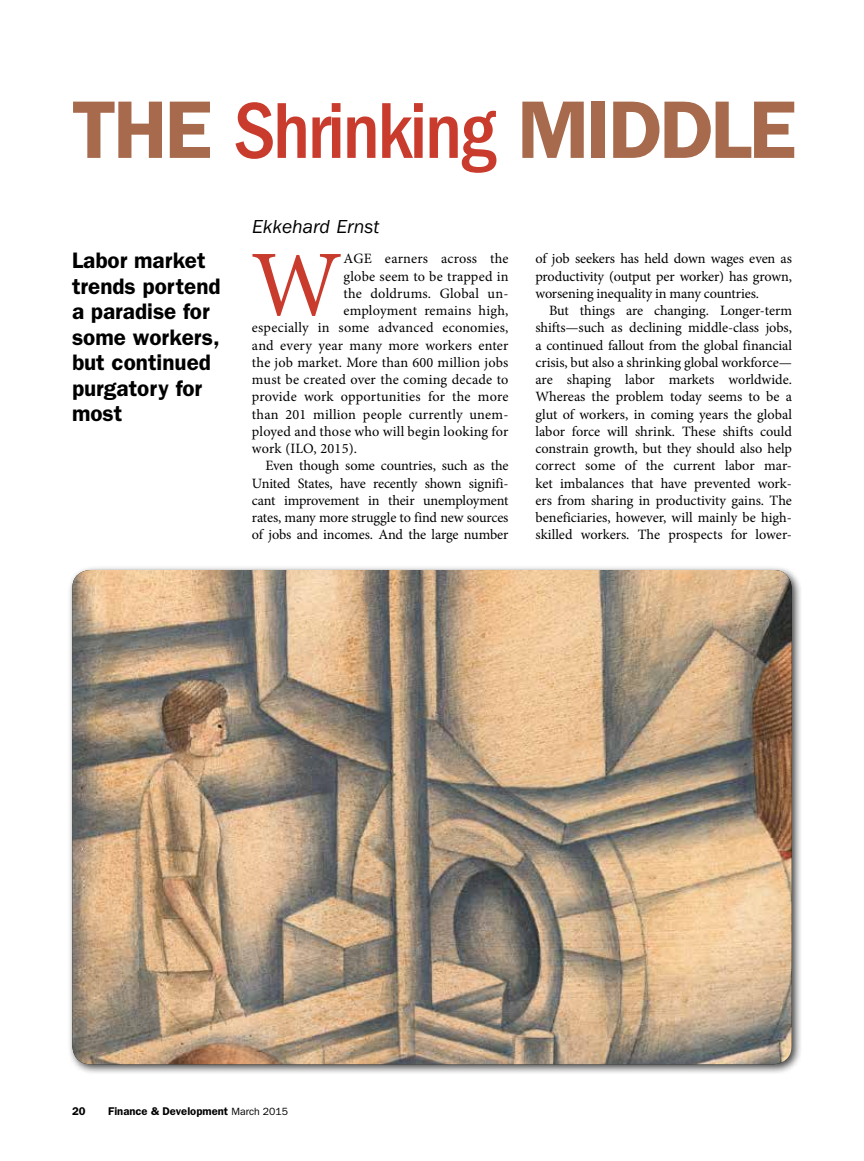
<style>
.page{position:relative;width:864px;height:1161px;background:#fff}
.page>*{position:absolute;margin:0;border:0;box-sizing:border-box;transform-origin:0 0}
.t1{font:93.9px "Minion Pro";color:#c93c2d}
.t2{font:600 82.05px "ITC Franklin Gothic Std";letter-spacing:-.035em;color:#a76a4c}
.t3{font:600 22.5px/25.5px "ITC Franklin Gothic Std";color:#000}
.t4{font:italic 19.5px "ITC Franklin Gothic Std";color:#000}
.t5{font:14.25px/17.2px "Minion Pro";letter-spacing:.005em;color:#000;text-align:justify}
.t6{font:14.25px "Minion Pro";letter-spacing:-.015em;color:#000}
.t7{font:600 11.25px "ITC Franklin Gothic Std";color:#000}
.s1{font-weight:500;font-stretch:condensed;color:#c93c2d}
.s2{font-weight:400;font-size:10.5px}
</style>
<div class="page">
<div style="left:67px;top:565px;width:736px;height:511px;background:#000;opacity:.75"></div>
<img style="left:72px;top:570px;width:720px;height:494px">
<h2 class="t2" style="left:72px;top:81px;width:726px">THE <span class="s1">Shrinking</span> MIDDLE</h2>
<h3 class="t3" style="left:72px;top:248px;width:150px">Labor market trends portend a paradise for some workers, but continued purgatory for most</h3>
<h3 class="t4" style="left:252px;top:215px;width:129px">Ekkehard Ernst</h3>
<h1 class="t1" style="left:251px;top:222px;width:93px">W</h1>
<p class="t5" style="left:344px;top:250px;width:166px">AGE earners across the</p>
<p class="t5" style="left:344px;top:267px;width:167px">globe seem to be trapped in</p>
<p class="t5" style="left:344px;top:285px;width:166px">the doldrums. Global un-</p>
<p class="t5" style="left:344px;top:302px;width:166px">employment remains high,</p>
<p class="t5" style="left:252px;top:319px;width:258px">especially in some advanced economies,</p>
<p class="t5" style="left:252px;top:336px;width:258px">and every year many more workers enter</p>
<p class="t5" style="left:252px;top:354px;width:258px">the job market. More than 600 million jobs</p>
<p class="t5" style="left:252px;top:371px;width:258px">must be created over the coming decade to</p>
<p class="t5" style="left:252px;top:388px;width:258px">provide work opportunities for the more</p>
<p class="t5" style="left:252px;top:405px;width:258px">than 201 million people currently unem-</p>
<p class="t5" style="left:252px;top:423px;width:258px">ployed and those who will begin looking for</p>
<p class="t5" style="left:252px;top:440px;width:107px">work (ILO, 2015).</p>
<p class="t5" style="left:265px;top:457px;width:245px">Even though some countries, such as the</p>
<p class="t5" style="left:252px;top:475px;width:258px">United States, have recently shown signifi-</p>
<p class="t6" style="left:252px;top:491px;width:258px">cant improvement in their unemployment</p>
<p class="t5" style="left:252px;top:509px;width:258px">rates, many more struggle to find new sources</p>
<p class="t6" style="left:252px;top:525px;width:258px">of jobs and incomes. And the large number</p>
<p class="t5" style="left:536px;top:250px;width:258px">of job seekers has held down wages even as productivity (output per worker) has grown, worsening inequality in many countries.</p>
<p class="t5" style="left:536px;top:302px;width:258px;text-indent:13px">But things are changing. Longer-term shifts—such as declining middle-class jobs, a continued fallout from the global financial crisis, but also a shrinking global workforce— are shaping labor markets worldwide.<br>Whereas the problem today seems to be a glut of workers, in coming years the global labor force will shrink. These shifts could constrain growth, but they should also help correct some of the current labor mar&shy;ket imbalances that have prevented work&shy;ers from sharing in productivity gains. The beneficiaries, however, will mainly be high&shy;skilled workers. The prospects for lower-</p>
<p class="t7" style="left:72px;top:1104px;width:15px">20</p>
<p class="t7" style="left:108px;top:1104px;width:182px">Finance &amp; Development <span class="s2">March 2015</span></p>
</div>
